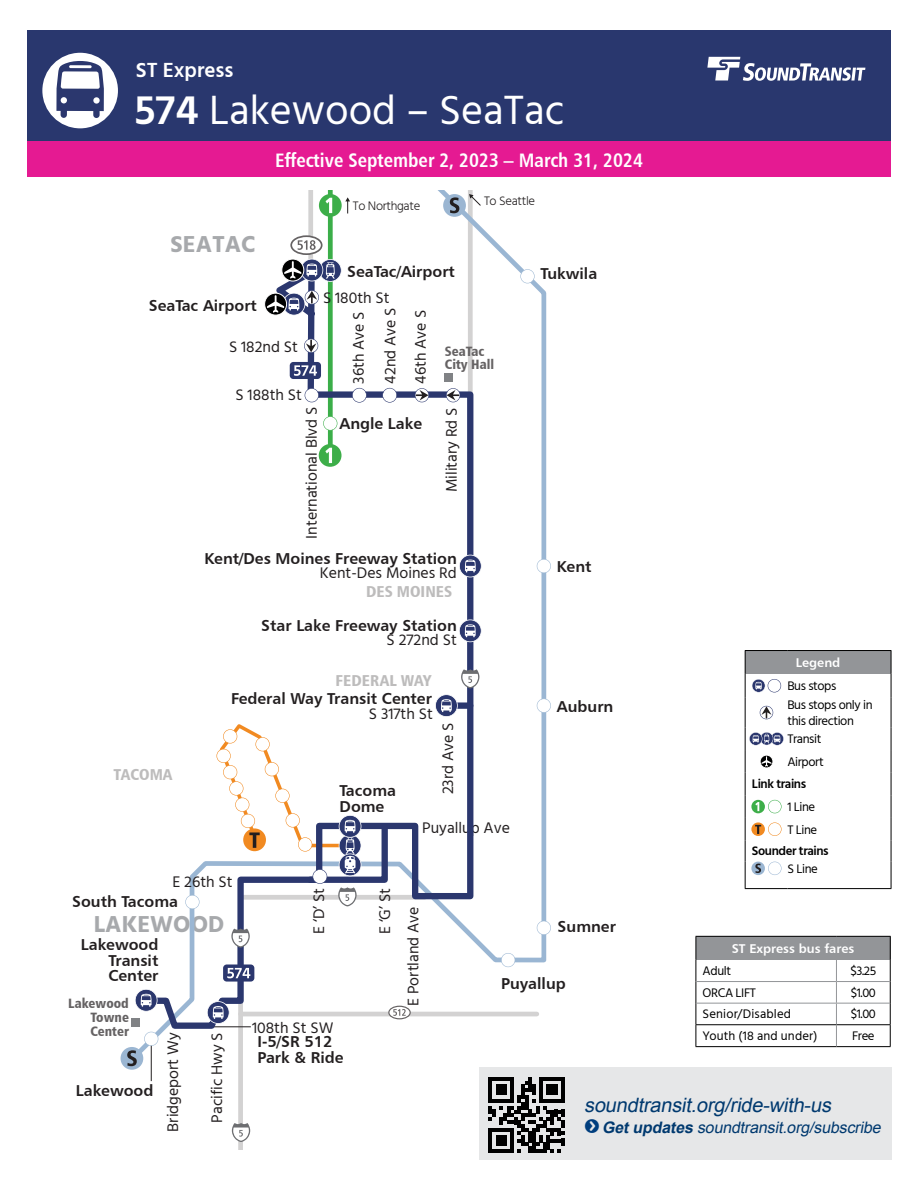
<style>
.page{position:relative;width:918px;height:1188px;background:#fff}
.page>*{position:absolute;margin:0;border:0;box-sizing:border-box;transform-origin:0 0}
.Route{font:42px "Hind";color:#fff}
.t1{font:700 23.7px "Hind";color:#a7a9ac}
.t2{font:600 21px "Hind";color:#fff}
.t3{font:italic 19.8px "Arial";color:#00396f}
.Effective_Date{font:19.5px "Humanist 777 BT Bold Condensed B";color:#fff}
.t4{font:italic 15.9px "Arial";color:#00396f}
.t5{font:15.75px/15.8px "Humanist 777 BT Bold B";color:#231f20}
.t6{font:15.75px/30.9px "Hind";color:#231f20}
.t7{font:15.75px "Humanist 777 BT Black Condensed B";color:#bdbcbc}
.t8{font:13.5px/13.5px "Humanist 777 BT Black Condensed B";color:#656263;text-align:justify}
.t9{font:12.75px/15.3px "Hind";letter-spacing:-.03em;color:#000}
.t10{font:12.75px "Hind";letter-spacing:.015em;color:#000}
.Info_Header{font:12.75px "Humanist 777 BT Bold B";color:#fff}
.t11{font:600 12.75px "Hind";letter-spacing:-.03em;color:#000}
.t12{font:300 12.6px "Hind";letter-spacing:-.025em;color:#231f20}
.s1{font-weight:600}
.s2{font-weight:700}
</style>
<div class="page">
<div style="left:27px;top:30px;width:864px;height:144px;background:#29376e"></div>
<div style="left:27px;top:141px;width:863px;height:36px;background:#e51a92"></div>
<div style="left:42px;top:53px;width:76px;height:75px;background:#fff;border-radius:50%"></div>
<svg style="left:56px;top:61px;width:48px;height:57px"></svg>
<svg style="left:707px;top:57px;width:158px;height:24px"></svg>
<div style="left:238px;top:998px;width:5px;height:151px;background:#d3d2d2"></div>
<hr style="left:151px;top:1039px;width:1px;height:42px;background:#231f20">
<svg style="left:131px;top:190px;width:416px;height:871px"></svg>
<div style="left:121px;top:1047px;width:22px;height:23px;background:#9bb6d2;border-radius:11px"></div>
<svg style="left:127px;top:1050px;width:10px;height:16px"></svg>
<svg style="left:144px;top:1032px;width:14px;height:14px"></svg>
<svg style="left:537px;top:921px;width:14px;height:14px"></svg>
<svg style="left:537px;top:699px;width:14px;height:14px"></svg>
<svg style="left:537px;top:559px;width:14px;height:14px"></svg>
<svg style="left:520px;top:269px;width:15px;height:14px"></svg>
<svg style="left:501px;top:953px;width:14px;height:14px"></svg>
<div style="left:443px;top:194px;width:23px;height:23px;background:#9bb6d2;border-radius:11px"></div>
<svg style="left:450px;top:197px;width:9px;height:16px"></svg>
<svg style="left:469px;top:194px;width:13px;height:13px"></svg>
<svg style="left:145px;top:261px;width:332px;height:771px"></svg>
<div style="left:456px;top:702px;width:14px;height:7px;background:#2b376e"></div>
<svg style="left:382px;top:388px;width:15px;height:15px"></svg>
<svg style="left:415px;top:388px;width:14px;height:14px"></svg>
<svg style="left:446px;top:388px;width:14px;height:14px"></svg>
<svg style="left:389px;top:1006px;width:21px;height:13px"></svg>
<div style="left:388px;top:1006px;width:23px;height:13px;border:1px solid #656263;border-radius:50%"></div>
<svg style="left:393px;top:1009px;width:13px;height:7px"></svg>
<svg style="left:459px;top:555px;width:23px;height:22px"></svg>
<svg style="left:459px;top:619px;width:23px;height:23px"></svg>
<svg style="left:435px;top:694px;width:23px;height:23px"></svg>
<svg style="left:207px;top:1001px;width:23px;height:23px"></svg>
<svg style="left:135px;top:989px;width:23px;height:23px"></svg>
<svg style="left:264px;top:293px;width:23px;height:23px"></svg>
<div style="left:132px;top:1018px;width:8px;height:8px;background:#808285"></div>
<svg style="left:232px;top:1123px;width:18px;height:19px"></svg>
<svg style="left:231px;top:929px;width:19px;height:19px"></svg>
<svg style="left:217px;top:721px;width:174px;height:185px"></svg>
<svg style="left:461px;top:669px;width:18px;height:19px"></svg>
<div style="left:445px;top:374px;width:8px;height:8px;background:#808285"></div>
<div style="left:223px;top:965px;width:31px;height:17px;background:#2b376e;border-radius:4px"></div>
<svg style="left:227px;top:968px;width:23px;height:10px"></svg>
<svg style="left:267px;top:190px;width:100px;height:273px"></svg>
<div style="left:479px;top:1068px;width:413px;height:92px;background:#e6e7e8"></div>
<svg style="left:489px;top:1077px;width:76px;height:76px"></svg>
<div style="left:745px;top:651px;width:146px;height:23px;background:#939598"></div>
<hr style="left:745px;top:650px;width:42px;height:1px;background:#000">
<hr style="left:787px;top:650px;width:104px;height:1px;background:#000">
<svg style="left:891px;top:651px;width:1px;height:237px"></svg>
<hr style="left:745px;top:888px;width:42px;height:1px;background:#000">
<hr style="left:787px;top:888px;width:104px;height:1px;background:#000">
<svg style="left:745px;top:651px;width:39px;height:237px"></svg>
<div style="left:696px;top:936px;width:194px;height:23px;background:#939598"></div>
<hr style="left:696px;top:936px;width:140px;height:1px;background:#000">
<hr style="left:836px;top:936px;width:55px;height:1px;background:#000">
<hr style="left:696px;top:1024px;width:140px;height:1px;background:#000">
<svg style="left:696px;top:937px;width:1px;height:109px"></svg>
<hr style="left:836px;top:1024px;width:55px;height:1px;background:#000">
<svg style="left:890px;top:937px;width:1px;height:109px"></svg>
<hr style="left:696px;top:1046px;width:140px;height:1px;background:#000">
<hr style="left:836px;top:1046px;width:55px;height:1px;background:#000">
<hr style="left:696px;top:981px;width:140px;height:1px;background:#939598">
<hr style="left:836px;top:981px;width:54px;height:1px;background:#939598">
<hr style="left:696px;top:1003px;width:140px;height:1px;background:#939598">
<hr style="left:836px;top:1003px;width:54px;height:1px;background:#939598">
<svg style="left:836px;top:959px;width:1px;height:87px"></svg>
<h3 class="t2" style="left:136px;top:55px;width:99px">ST Express</h3>
<h2 class="Route" style="left:134px;top:82px;width:432px"><span class="s1">574</span> Lakewood – SeaTac</h2>
<h4 class="Effective_Date" style="left:275px;top:148px;width:369px">Effective September 2, 2023 – March 31, 2024</h4>
<p class="t1" style="left:171px;top:230px;width:87px">SEATAC</p>
<p class="t5" style="left:149px;top:297px;width:110px">SeaTac Airport</p>
<p class="t6" style="left:229px;top:332px;width:70px">S 182nd St</p>
<p class="t6" style="left:236px;top:380px;width:68px">S 188th St</p>
<p class="t12" style="left:353px;top:198px;width:69px">To Northgate</p>
<p class="t5" style="left:347px;top:263px;width:109px">SeaTac/Airport</p>
<p class="t6" style="left:323px;top:283px;width:68px">S 180th St</p>
<p class="t12" style="left:484px;top:193px;width:53px">To Seattle</p>
<p class="t5" style="left:540px;top:265px;width:58px">Tukwila</p>
<p class="t6" style="left:344px;top:384px;width:78px;rotate:-90deg">36th Ave S<br>42nd Ave S<br>46th Ave S</p>
<p class="t8" style="left:445px;top:344px;width:51px">SeaTac<br>City Hall</p>
<p class="t7" style="left:114px;top:765px;width:60px">TACOMA</p>
<p class="t6" style="left:297px;top:539px;width:133px;rotate:-90deg">International Blvd S</p>
<p class="t5" style="left:340px;top:415px;width:84px">Angle Lake</p>
<p class="t6" style="left:437px;top:492px;width:86px;rotate:-90deg">Military Rd S</p>
<p class="t5" style="left:205px;top:550px;width:254px">Kent/Des Moines Freeway Station</p>
<p class="t6" style="left:320px;top:558px;width:139px">Kent-Des Moines Rd</p>
<p class="t7" style="left:366px;top:581px;width:88px">DES MOINES</p>
<p class="t5" style="left:261px;top:617px;width:197px">Star Lake Freeway Station</p>
<p class="t6" style="left:387px;top:625px;width:72px">S 272nd St</p>
<p class="t7" style="left:336px;top:670px;width:97px">FEDERAL WAY</p>
<p class="t5" style="left:231px;top:690px;width:202px">Federal Way Transit Center</p>
<p class="t6" style="left:369px;top:699px;width:66px">S 317th St</p>
<p class="t5" style="left:340px;top:782px;width:58px">Tacoma<br>Dome</p>
<p class="t6" style="left:433px;top:794px;width:73px;rotate:-90deg">23rd Ave S</p>
<p class="t6" style="left:422px;top:813px;width:89px">Puyallup Ave</p>
<p class="t5" style="left:557px;top:558px;width:36px">Kent</p>
<p class="t5" style="left:557px;top:698px;width:58px">Auburn</p>
<h5 class="Info_Header" style="left:796px;top:654px;width:46px">Legend</h5>
<p class="t9" style="left:787px;top:679px;width:50px">Bus stops</p>
<p class="t9" style="left:787px;top:698px;width:87px">Bus stops only in this direction</p>
<p class="t9" style="left:787px;top:732px;width:36px">Transit</p>
<p class="t9" style="left:787px;top:754px;width:38px">Airport</p>
<p class="t11" style="left:752px;top:775px;width:56px">Link trains</p>
<p class="t9" style="left:787px;top:800px;width:29px">1 Line</p>
<p class="t9" style="left:787px;top:822px;width:31px">T Line</p>
<p class="t11" style="left:752px;top:842px;width:78px">Sounder trains</p>
<p class="t9" style="left:787px;top:861px;width:32px">S Line</p>
<p class="t6" style="left:173px;top:867px;width:62px">E 26th St</p>
<p class="t5" style="left:72px;top:893px;width:107px">South Tacoma</p>
<p class="t1" style="left:94px;top:910px;width:132px">LAKEWOOD</p>
<p class="t5" style="left:108px;top:936px;width:52px;text-align:justify;text-indent:-28px">Lakewood Transit Center</p>
<p class="t8" style="left:90px;top:997px;width:40px;text-indent:-22px">Lakewood Towne Center</p>
<p class="t5" style="left:76px;top:1082px;width:79px">Lakewood</p>
<p class="t6" style="left:158px;top:1132px;width:101px;rotate:-90deg">Bridgeport Wy</p>
<p class="t6" style="left:202px;top:1123px;width:92px;rotate:-90deg">Pacific Hwy S</p>
<p class="t6" style="left:304px;top:934px;width:47px;rotate:-90deg">E ‘D’ St</p>
<p class="t6" style="left:372px;top:1006px;width:119px;line-height:28.3px;text-indent:72px;rotate:-90deg">E ‘G’ St<br>E Portland Ave</p>
<p class="t6" style="left:252px;top:1013px;width:83px">108th St SW</p>
<p class="t5" style="left:257px;top:1033px;width:88px">I-5/SR 512<br>Park &amp; Ride</p>
<p class="t5" style="left:558px;top:918px;width:60px">Sumner</p>
<p class="t5" style="left:501px;top:975px;width:66px">Puyallup</p>
<h5 class="Info_Header" style="left:732px;top:940px;width:124px">ST Express bus fares</h5>
<p class="t9" style="left:703px;top:963px;width:30px">Adult</p>
<p class="t9" style="left:851px;top:963px;width:27px">$3.25</p>
<p class="t9" style="left:703px;top:985px;width:55px">ORCA LIFT</p>
<p class="t9" style="left:851px;top:985px;width:26px">$1.00</p>
<p class="t10" style="left:703px;top:1005px;width:90px">Senior/Disabled</p>
<p class="t9" style="left:851px;top:1007px;width:26px">$1.00</p>
<p class="t10" style="left:703px;top:1027px;width:116px">Youth (18 and under)</p>
<p class="t9" style="left:852px;top:1029px;width:24px">Free</p>
<p class="t3" style="left:584px;top:1092px;width:253px">soundtransit.org/ride-with-us</p>
<p class="t4" style="left:602px;top:1117px;width:284px"><span class="s2">Getupdates</span> soundtransit.org/subscribe</p>
</div>
